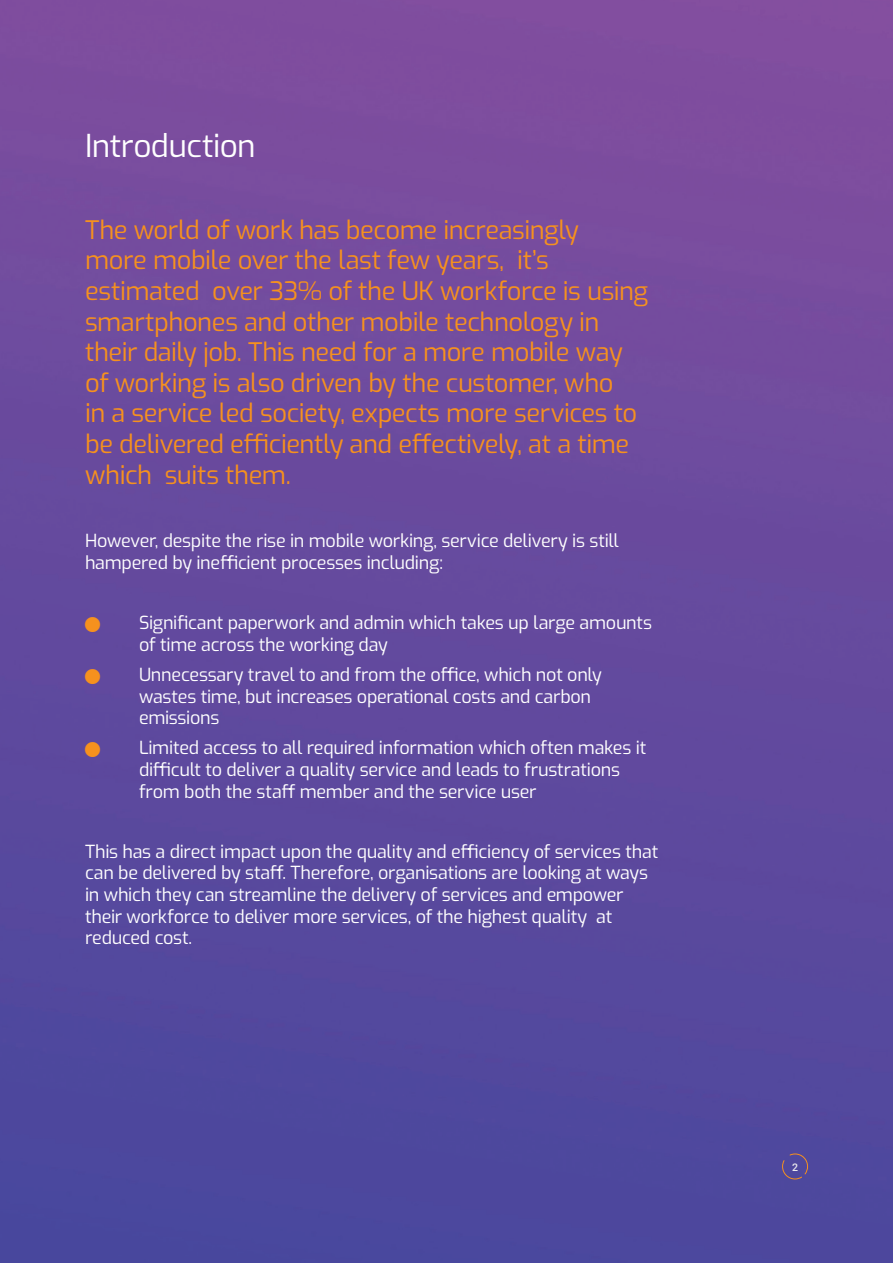
<style>
.page{position:relative;width:893px;height:1263px;background:#fff}
.page>*{position:absolute;margin:0;border:0;box-sizing:border-box;transform-origin:0 0}
.SubHead{font:31.5px "Exo";letter-spacing:-.02em;color:#fff}
.SubHead-2{font:25.5px/30.6px "Exo";letter-spacing:-.02em;color:#f6911e}
.SubHead-3{font:18px/21.6px "Exo";letter-spacing:-.015em;color:#fff}
.Small_Body{font:500 10.5px "Roboto";color:#ebeaed}
.s1{color:#f6911e}
</style>
<div class="page">
<img style="left:0;top:0;width:893px;height:1263px">
<svg style="left:782px;top:1153px;width:26px;height:27px"></svg>
<p class="SubHead" style="left:85px;top:123px;width:172px">Introduction</p>
<p class="SubHead-2" style="left:85px;top:213px;width:565px">The world of work has become increasingly<br>more mobile over the last few years, it’s estimated over 33% of the UK workforce is using smartphones and other mobile technology in their daily job. This need for a more mobile way of working is also driven by the customer, who<br>in a service led society, expects more services to be delivered efficiently and effectively, at a time which suits them.</p>
<p class="SubHead-3" style="left:85px;top:529px;width:535px">However, despite the rise in mobile working, service delivery is still hampered by inefficient processes including:</p>
<p class="SubHead-3" style="left:139px;top:611px;width:515px;text-indent:-54px"><span class="s1">■</span> Significant paperwork and admin which takes up large amounts of time across the working day</p>
<p class="SubHead-3" style="left:139px;top:663px;width:464px;text-indent:-54px"><span class="s1">■</span> Unnecessary travel to and from the office, which not only wastes time, but increases operational costs and carbon emissions</p>
<p class="SubHead-3" style="left:139px;top:736px;width:509px;text-indent:-54px"><span class="s1">■</span> Limited access to all required information which often makes it difficult to deliver a quality service and leads to frustrations from both the staff member and the service user</p>
<p class="SubHead-3" style="left:85px;top:839px;width:575px">This has a direct impact upon the quality and efficiency of services that can be delivered by staff. Therefore, organisations are looking at ways in which they can streamline the delivery of services and empower their workforce to deliver more services, of the highest quality at reduced cost.</p>
<p class="Small_Body" style="left:792px;top:1159px;width:7px">2</p>
</div>
